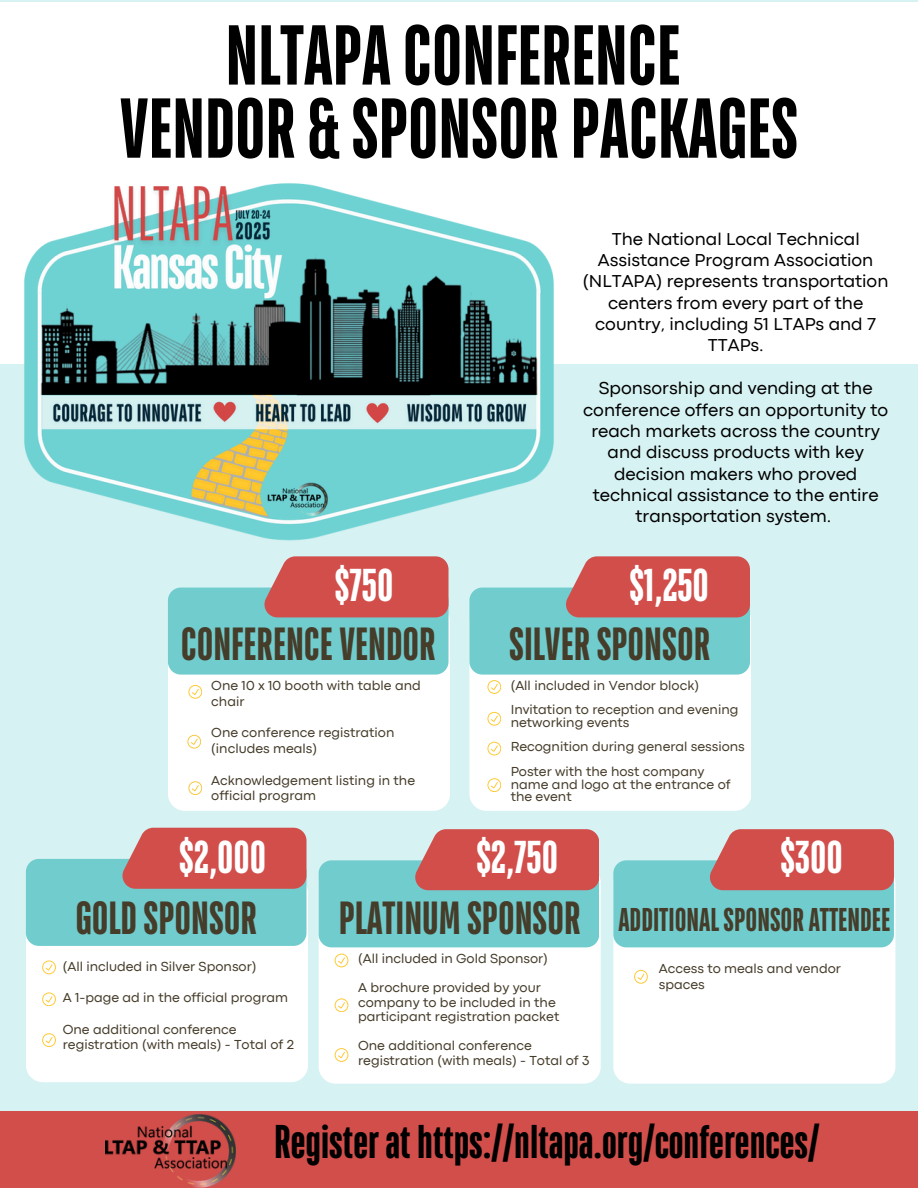
<style>
.page{position:relative;width:918px;height:1188px;background:#d7f2f3}
.page>*{position:absolute;margin:0;border:0;box-sizing:border-box;transform-origin:0 0}
.t1{font:700 84.75px/73.2px "TT Bluescreens";color:#000;text-align:center}
.t2{font:700 47.25px "TT Bluescreens";color:#000}
.t3{font:700 46.35px "TT Bluescreens";color:#453c2a}
.t4{font:700 45.9px "TT Bluescreens";color:#fff}
.t5{font:700 32.85px "TT Bluescreens";color:#453c2a}
.t6{font:18px/21.3px "Codec Pro";color:#000;text-align:center}
.t7{font:13.65px/15.8px "Codec Pro";color:#453c2a}
</style>
<div class="page">
<div style="left:26px;top:876px;width:282px;height:206px;background:#fff;border-radius:17px"></div>
<div style="left:319px;top:866px;width:282px;height:218px;background:#fff;border-radius:17px"></div>
<div style="left:0;top:1111px;width:918px;height:77px;background:#d14e4b"></div>
<div style="left:0;top:2px;width:918px;height:362px;background:#fff"></div>
<svg style="left:26px;top:828px;width:280px;height:118px;background:#9aa8a9"></svg>
<svg style="left:319px;top:829px;width:280px;height:118px;background:#9ba8a9"></svg>
<img style="left:24px;top:183px;width:530px;height:358px">
<div style="left:613px;top:866px;width:282px;height:218px;background:#fff;border-radius:17px"></div>
<svg style="left:613px;top:829px;width:280px;height:118px;background:#9ba9a9"></svg>
<img style="left:105px;top:1114px;width:131px;height:73px">
<div style="left:168px;top:605px;width:282px;height:206px;background:#fff;border-radius:17px"></div>
<svg style="left:168px;top:556px;width:280px;height:119px;background:#9ba9a9"></svg>
<svg style="left:188px;top:685px;width:14px;height:13px"></svg>
<svg style="left:187px;top:735px;width:14px;height:13px"></svg>
<svg style="left:188px;top:781px;width:14px;height:14px"></svg>
<div style="left:469px;top:605px;width:282px;height:206px;background:#fff;border-radius:17px"></div>
<svg style="left:469px;top:556px;width:281px;height:138px"></svg>
<svg style="left:487px;top:712px;width:14px;height:13px"></svg>
<svg style="left:487px;top:742px;width:14px;height:13px"></svg>
<svg style="left:487px;top:778px;width:14px;height:14px"></svg>
<svg style="left:42px;top:961px;width:14px;height:13px"></svg>
<svg style="left:42px;top:992px;width:14px;height:14px"></svg>
<svg style="left:42px;top:1033px;width:14px;height:14px"></svg>
<svg style="left:335px;top:954px;width:13px;height:13px"></svg>
<svg style="left:335px;top:998px;width:13px;height:14px"></svg>
<svg style="left:335px;top:1048px;width:13px;height:14px"></svg>
<svg style="left:634px;top:970px;width:14px;height:13px"></svg>
<p class="t1" style="left:120px;top:23px;width:680px">NLTAPACONFERENCE<br>VENDOR&amp;SPONSORPACKAGES</p>
<p class="t4" style="left:335px;top:563px;width:60px">$750</p>
<p class="t3" style="left:181px;top:622px;width:257px">CONFERENCEVENDOR</p>
<p class="t7" style="left:211px;top:679px;width:211px">One 10 x 10 booth with table and chair</p>
<p class="t7" style="left:211px;top:726px;width:185px">One conference registration (includes meals)</p>
<p class="t7" style="left:211px;top:773px;width:205px">Acknowledgement listing in the official program</p>
<h5 class="t6" style="left:583px;top:229px;width:307px">The National Local Technical<br>Assistance Program Association (NLTAPA) represents transportation centers from every part of the country, including 51 LTAPs and 7<br>TTAPs.</h5>
<h5 class="t6" style="left:583px;top:379px;width:306px">Sponsorship and vending at the conference offers an opportunity to reach markets across the country and discuss products with key decision makers who proved technical assistance to the entire transportation system.</h5>
<p class="t4" style="left:630px;top:563px;width:81px">$1,250</p>
<p class="t3" style="left:509px;top:622px;width:202px">SILVERSPONSOR</p>
<p class="t7" style="left:511px;top:678px;width:190px">(All included in Vendor block)</p>
<p class="t7" style="left:511px;top:705px;width:229px;line-height:12.3px">Invitation to reception and evening networking events</p>
<p class="t7" style="left:511px;top:740px;width:236px">Recognition during general sessions</p>
<p class="t7" style="left:511px;top:767px;width:221px;line-height:12.3px">Poster with the host company name and logo at the entrance of the event</p>
<h1 class="t4" style="left:179px;top:835px;width:88px">$2,000</h1>
<p class="t4" style="left:476px;top:835px;width:83px">$2,750</p>
<p class="t4" style="left:781px;top:835px;width:64px">$300</p>
<p class="t3" style="left:75px;top:896px;width:183px">GOLDSPONSOR</p>
<h3 class="t3" style="left:339px;top:896px;width:243px">PLATINUM SPONSOR</h3>
<p class="t5" style="left:618px;top:904px;width:273px">ADDITIONALSPONSORATTENDEE</p>
<p class="t7" style="left:63px;top:959px;width:195px">(All included in Silver Sponsor)</p>
<p class="t7" style="left:63px;top:991px;width:227px">A 1-page ad in the official program</p>
<p class="t7" style="left:63px;top:1022px;width:233px">One additional conference registration (with meals) - Total of 2</p>
<p class="t7" style="left:358px;top:951px;width:191px">(All included in Gold Sponsor)</p>
<p class="t7" style="left:358px;top:981px;width:203px;line-height:14.7px">A brochure provided by your company to be included in the participant registration packet</p>
<h3 class="t7" style="left:358px;top:1040px;width:233px;line-height:14.7px">One additional conference registration (with meals) - Total of 3</h3>
<p class="t7" style="left:659px;top:962px;width:184px">Access to meals and vendor spaces</p>
<h3 class="t2" style="left:274px;top:1120px;width:547px">Registerathttps://nltapa.org/conferences/</h3>
</div>
